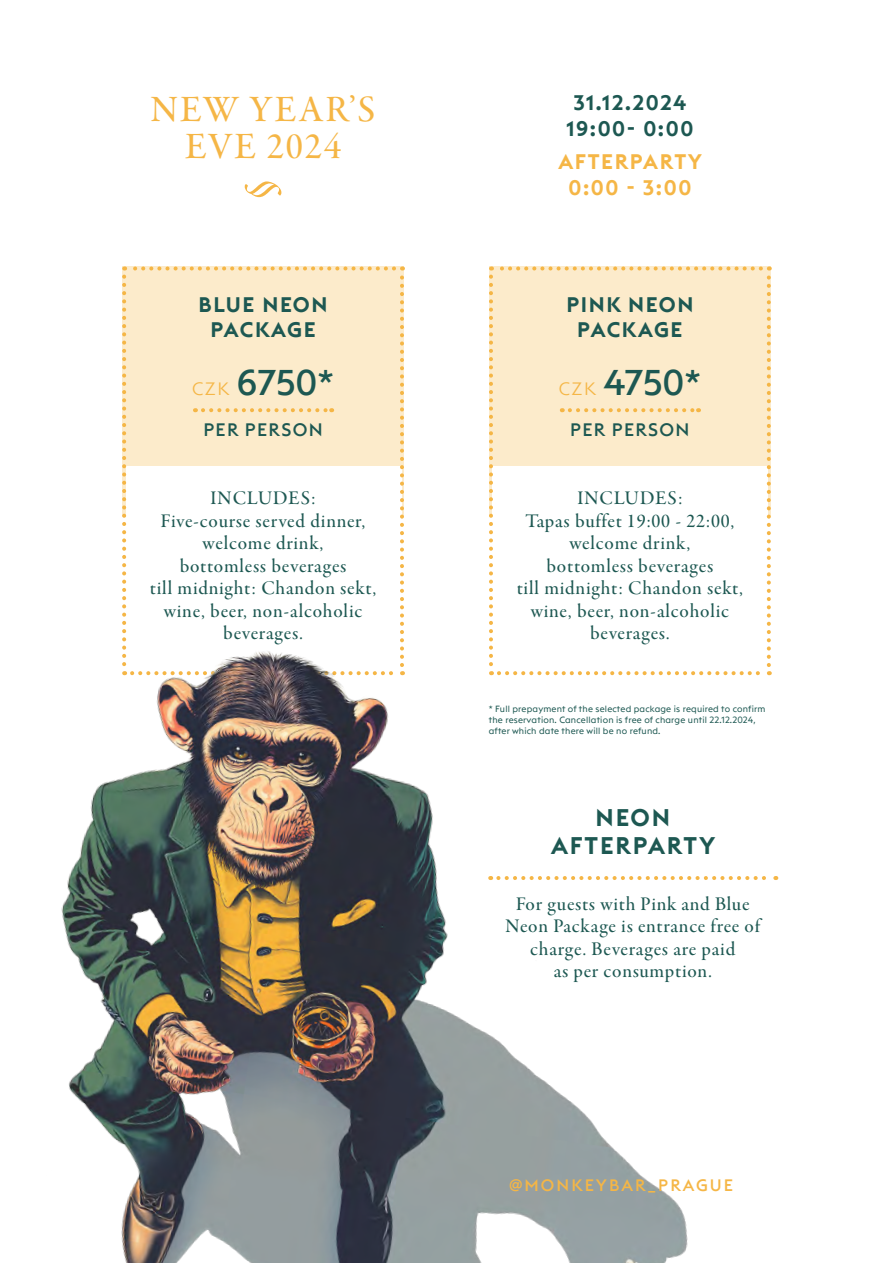
<style>
.page{position:relative;width:893px;height:1263px;background:#fff}
.page>*{position:absolute;margin:0;border:0;box-sizing:border-box;transform-origin:0 0}
.t1{font:37.5px/37.5px "Garamond Premr Pro Med Subh";letter-spacing:.06em;color:#f5b646;text-align:center}
.t2{font:500 35.7px "Euclid Triangle";color:#1d5852}
.t3{font:600 24px/28.8px "Euclid Triangle";letter-spacing:.075em;color:#1d5852;text-align:center}
.t4{font:600 21px/25.2px "Euclid Triangle";letter-spacing:.075em;color:#1d5852;text-align:center}
.t5{font:600 21px/25.2px "Euclid Triangle";letter-spacing:.075em;color:#f5b646;text-align:center}
.t6{font:19.5px/22.5px "Garamond Premr Pro Med Subh";letter-spacing:.04em;color:#1d5852;text-align:center}
.t7{font:500 18px "Euclid Triangle";letter-spacing:.075em;color:#1d5852}
.t8{font:500 16.5px "Euclid Triangle";letter-spacing:.125em;color:#f5b646}
.t9{font:9px/10.8px "Euclid Triangle";letter-spacing:.02em;color:#1d5852}
.s1{font-weight:300;font-size:17.85px;color:#f5b646}
</style>
<div class="page">
<div style="left:489px;top:266px;width:282px;height:251px;background:#fcebcb"></div>
<div style="left:492px;top:466px;width:276px;height:198px;background:#fff"></div>
<svg style="left:570px;top:408px;width:129px;height:4px"></svg>
<div style="left:122px;top:266px;width:282px;height:251px;background:#fcebcb"></div>
<div style="left:126px;top:466px;width:275px;height:198px;background:#fff"></div>
<svg style="left:122px;top:277px;width:4px;height:274px"></svg>
<svg style="left:400px;top:266px;width:4px;height:285px"></svg>
<svg style="left:124px;top:266px;width:270px;height:4px"></svg>
<svg style="left:203px;top:408px;width:129px;height:4px"></svg>
<svg style="left:245px;top:181px;width:36px;height:16px"></svg>
<img style="left:61px;top:551px;width:718px;height:712px">
<svg style="left:489px;top:277px;width:4px;height:398px"></svg>
<svg style="left:499px;top:671px;width:271px;height:4px"></svg>
<svg style="left:767px;top:266px;width:4px;height:399px"></svg>
<svg style="left:491px;top:266px;width:270px;height:4px"></svg>
<h1 class="t1" style="left:151px;top:92px;width:226px">NEW YEAR’S<br>EVE 2024</h1>
<p class="t4" style="left:566px;top:91px;width:129px">31.12.2024<br>19:00- 0:00</p>
<p class="t5" style="left:558px;top:150px;width:145px">AFTERPARTY<br>0:00 - 3:00</p>
<p class="t4" style="left:199px;top:292px;width:130px">BLUE NEON<br>PACKAGE</p>
<h2 class="t2" style="left:192px;top:360px;width:143px"><span class="s1">CZK</span> 6750*</h2>
<p class="t7" style="left:203px;top:418px;width:121px">PER PERSON</p>
<p class="t6" style="left:150px;top:488px;width:228px">INCLUDES:<br>Five-course served dinner, welcome drink,<br>bottomless beverages<br>till midnight: Chandon sekt, wine, beer, non-alcoholic beverages.</p>
<p class="t4" style="left:566px;top:292px;width:129px">PINK NEON<br>PACKAGE</p>
<h2 class="t2" style="left:559px;top:360px;width:144px"><span class="s1">CZK</span> 4750*</h2>
<p class="t7" style="left:570px;top:418px;width:121px">PER PERSON</p>
<p class="t6" style="left:517px;top:488px;width:228px">INCLUDES:<br>Tapas buffet 19:00 - 22:00, welcome drink,<br>bottomless beverages<br>till midnight: Chandon sekt, wine, beer, non-alcoholic beverages.</p>
<p class="t9" style="left:489px;top:704px;width:278px">* Full prepayment of the selected package is required to confirm the reservation. Cancellation is free of charge until 22.12.2024, after which date there will be no refund.</p>
<p class="t3" style="left:551px;top:803px;width:166px">NEON<br>AFTERPARTY</p>
<p class="t6" style="left:506px;top:893px;width:256px">For guests with Pink and Blue<br>Neon Package is entrance free of charge. Beverages are paid<br>as per consumption.</p>
<p class="t8" style="left:509px;top:1175px;width:226px">@MONKEYBAR_PRAGUE</p>
</div>
